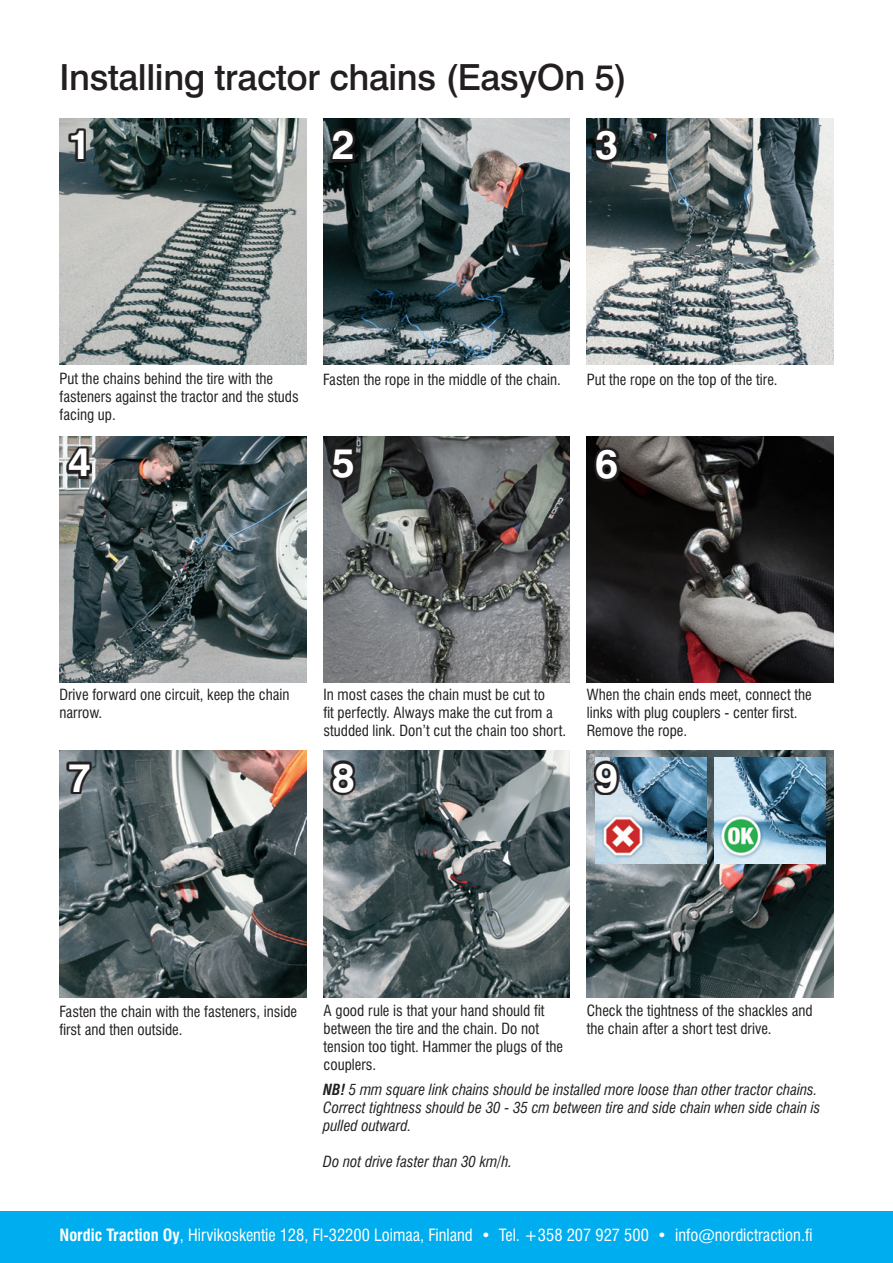
<style>
.page{position:relative;width:893px;height:1263px;background:#fff}
.page>*{position:absolute;margin:0;border:0;box-sizing:border-box;transform-origin:0 0}
.t1{font:700 40.5px "Swiss 721 BT";color:#fff}
.t2{font:500 36px "Swiss 721 BT";letter-spacing:-.01em;color:#231f20}
.t3{font:condensed 16.5px "Swiss 721 BT";color:#fff}
.t4{font:condensed 15px/18px "Swiss 721 BT";color:#231f20}
.t5{font:italic condensed 15px/18px "Swiss 721 BT";color:#231f20}
.s1{font-weight:700}
</style>
<div class="page">
<img style="left:60px;top:118px;width:246px;height:247px">
<img style="left:323px;top:118px;width:247px;height:247px">
<img style="left:587px;top:118px;width:246px;height:247px">
<div style="left:0;top:1212px;width:893px;height:51px;background:#00aeef"></div>
<img style="left:587px;top:436px;width:246px;height:247px">
<img style="left:60px;top:436px;width:246px;height:247px">
<img style="left:323px;top:436px;width:247px;height:247px">
<svg style="left:68px;top:128px;width:18px;height:34px"></svg>
<img style="left:323px;top:750px;width:247px;height:247px">
<img style="left:60px;top:750px;width:246px;height:247px">
<img style="left:587px;top:750px;width:246px;height:247px">
<img style="left:715px;top:758px;width:110px;height:106px">
<img style="left:596px;top:758px;width:110px;height:106px">
<svg style="left:330px;top:128px;width:25px;height:34px"></svg>
<div style="left:594px;top:128px;width:25px;height:34px;background:#231f20"></div>
<svg style="left:66px;top:446px;width:26px;height:33px"></svg>
<div style="left:330px;top:447px;width:26px;height:34px;background:#231f20"></div>
<div style="left:594px;top:447px;width:25px;height:35px;background:#231f20"></div>
<svg style="left:67px;top:761px;width:25px;height:33px"></svg>
<svg style="left:330px;top:761px;width:26px;height:34px"></svg>
<div style="left:594px;top:761px;width:25px;height:34px;background:#231f20"></div>
<p class="t2" style="left:60px;top:55px;width:569px">Installing tractor chains (EasyOn 5)</p>
<p class="t1" style="left:68px;top:120px;width:24px">1</p>
<p class="t1" style="left:332px;top:120px;width:24px">2</p>
<p class="t1" style="left:595px;top:120px;width:24px">3</p>
<p class="t4" style="left:60px;top:370px;width:241px">Put the chains behind the tire with the fasteners against the tractor and the studs facing up.</p>
<p class="t4" style="left:323px;top:370px;width:239px">Fasten the rope in the middle of the chain.</p>
<p class="t4" style="left:587px;top:370px;width:192px">Put the rope on the top of the tire.</p>
<p class="t1" style="left:68px;top:437px;width:24px">4</p>
<p class="t1" style="left:332px;top:438px;width:24px">5</p>
<p class="t1" style="left:595px;top:439px;width:24px">6</p>
<p class="t4" style="left:60px;top:686px;width:231px">Drive forward one circuit, keep the chain narrow.</p>
<p class="t4" style="left:323px;top:686px;width:244px">In most cases the chain must be cut to<br>fit perfectly. Always make the cut from a studded link. Don’t cut the chain too short.</p>
<p class="t4" style="left:587px;top:686px;width:227px">When the chain ends meet, connect the links with plug couplers - center first.<br>Remove the rope.</p>
<p class="t1" style="left:68px;top:752px;width:24px">7</p>
<p class="t1" style="left:332px;top:752px;width:24px">8</p>
<p class="t1" style="left:595px;top:752px;width:24px">9</p>
<p class="t4" style="left:60px;top:1003px;width:239px">Fasten the chain with the fasteners, inside first and then outside.</p>
<p class="t4" style="left:324px;top:1002px;width:241px">A good rule is that your hand should fit between the tire and the chain. Do not tension too tight. Hammer the plugs of the couplers.</p>
<p class="t4" style="left:587px;top:1002px;width:227px">Check the tightness of the shackles and the chain after a short test drive.</p>
<p class="t5" style="left:323px;top:1081px;width:499px"><span class="s1">NB!</span> 5 mm square link chains should be installed more loose than other tractor chains.<br>Correct tightness should be 30 - 35 cm between tire and side chain when side chain is pulled outward.</p>
<p class="t5" style="left:323px;top:1153px;width:191px">Do not drive faster than 30 km/h.</p>
<p class="t3" style="left:60px;top:1225px;width:754px"><span class="s1">Nordic Traction Oy</span>, Hirvikoskentie 128, FI-32200 Loimaa, Finland • Tel. +358 207 927 500 • info@nordictraction.fi</p>
</div>
